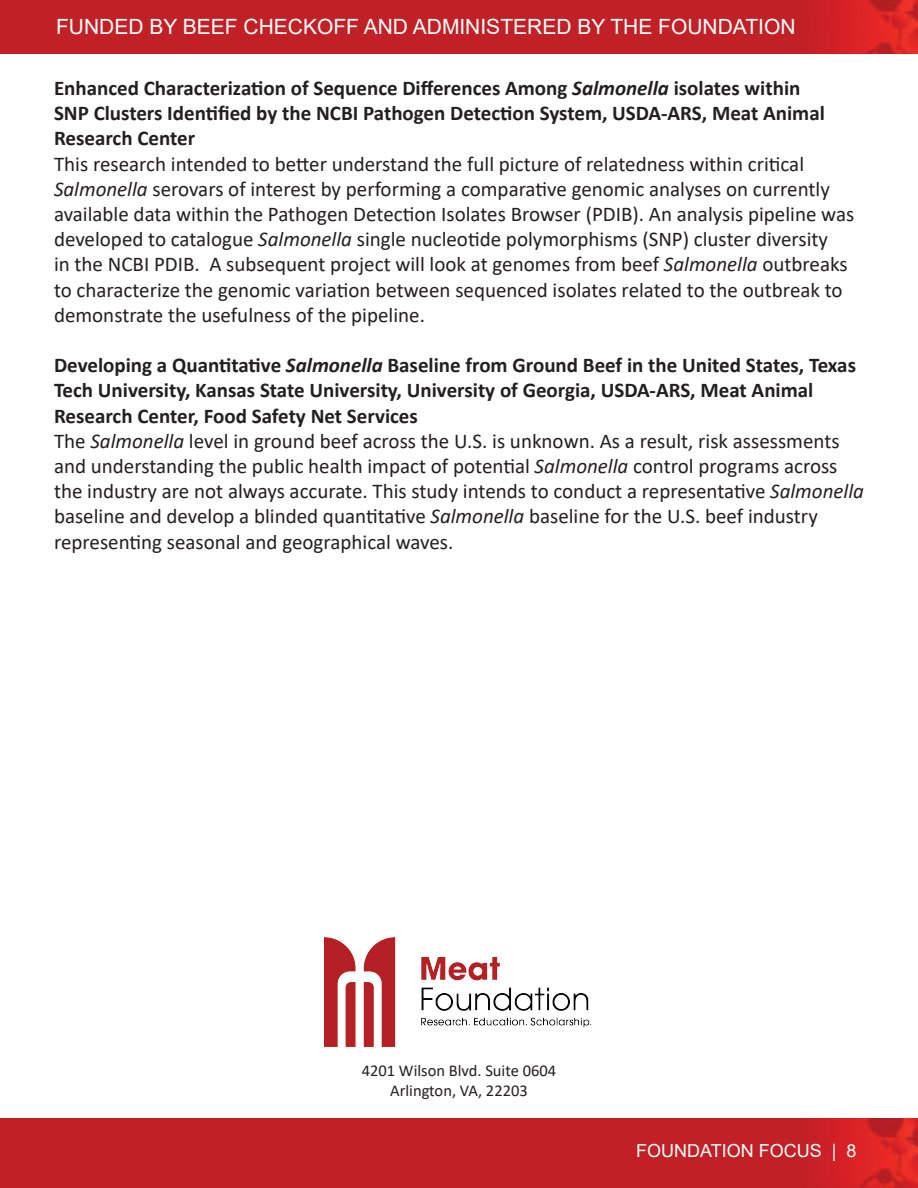
<style>
.page{position:relative;width:918px;height:1188px;background:#fff}
.page>*{position:absolute;margin:0;border:0;box-sizing:border-box;transform-origin:0 0}
.t1{font:21px/25.2px "Calibri";color:#231f20}
.t2{font:700 21px/25.2px "Calibri";color:#231f20}
.t3{font:21px "Arial";color:#fff}
.t4{font:18px "Arial";color:#fff}
.t5{font:16.5px "Calibri";color:#231f20}
.s1{font-style:italic}
</style>
<div class="page">
<img style="left:0;top:1119px;width:918px;height:69px">
<img style="left:0;top:0;width:918px;height:54px">
<img style="left:325px;top:937px;width:267px;height:110px">
<p class="t3" style="left:56px;top:12px;width:741px">FUNDED BY BEEF CHECKOFF AND ADMINISTERED BY THE FOUNDATION</p>
<p class="t2" style="left:54px;top:75px;width:772px">Enhanced Characterization of Sequence Differences Among <span class="s1">Salmonella</span> isolates within<br>SNP Clusters Identified by the NCBI Pathogen Detection System, USDA-ARS, Meat Animal<br>Research Center</p>
<p class="t1" style="left:54px;top:150px;width:802px">This research intended to better understand the full picture of relatedness within critical <span class="s1">Salmonella</span> serovars of interest by performing a comparative genomic analyses on currently available data within the Pathogen Detection Isolates Browser (PDIB). An analysis pipeline was developed to catalogue <span class="s1">Salmonella</span> single nucleotide polymorphisms (SNP) cluster diversity<br>in the NCBI PDIB. A subsequent project will look at genomes from beef <span class="s1">Salmonella</span> outbreaks to characterize the genomic variation between sequenced isolates related to the outbreak to demonstrate the usefulness of the pipeline.</p>
<p class="t2" style="left:54px;top:352px;width:804px">Developing a Quantitative <span class="s1">Salmonella</span> Baseline from Ground Beef in the United States, Texas<br>Tech University, Kansas State University, University of Georgia, USDA-ARS, Meat Animal<br>Research Center, Food Safety Net Services</p>
<p class="t1" style="left:54px;top:428px;width:811px">The <span class="s1">Salmonella</span> level in ground beef across the U.S. is unknown. As a result, risk assessments and understanding the public health impact of potential <span class="s1">Salmonella</span> control programs across the industry are not always accurate. This study intends to conduct a representative <span class="s1">Salmonella </span>baseline and develop a blinded quantitative <span class="s1">Salmonella</span> baseline for the U.S. beef industry representing seasonal and geographical waves.</p>
<p class="t5" style="left:362px;top:1059px;width:196px">4201 Wilson Blvd. Suite 0604</p>
<p class="t5" style="left:390px;top:1079px;width:139px">Arlington, VA, 22203</p>
<p class="t4" style="left:636px;top:1139px;width:222px">FOUNDATION FOCUS | 8</p>
</div>
